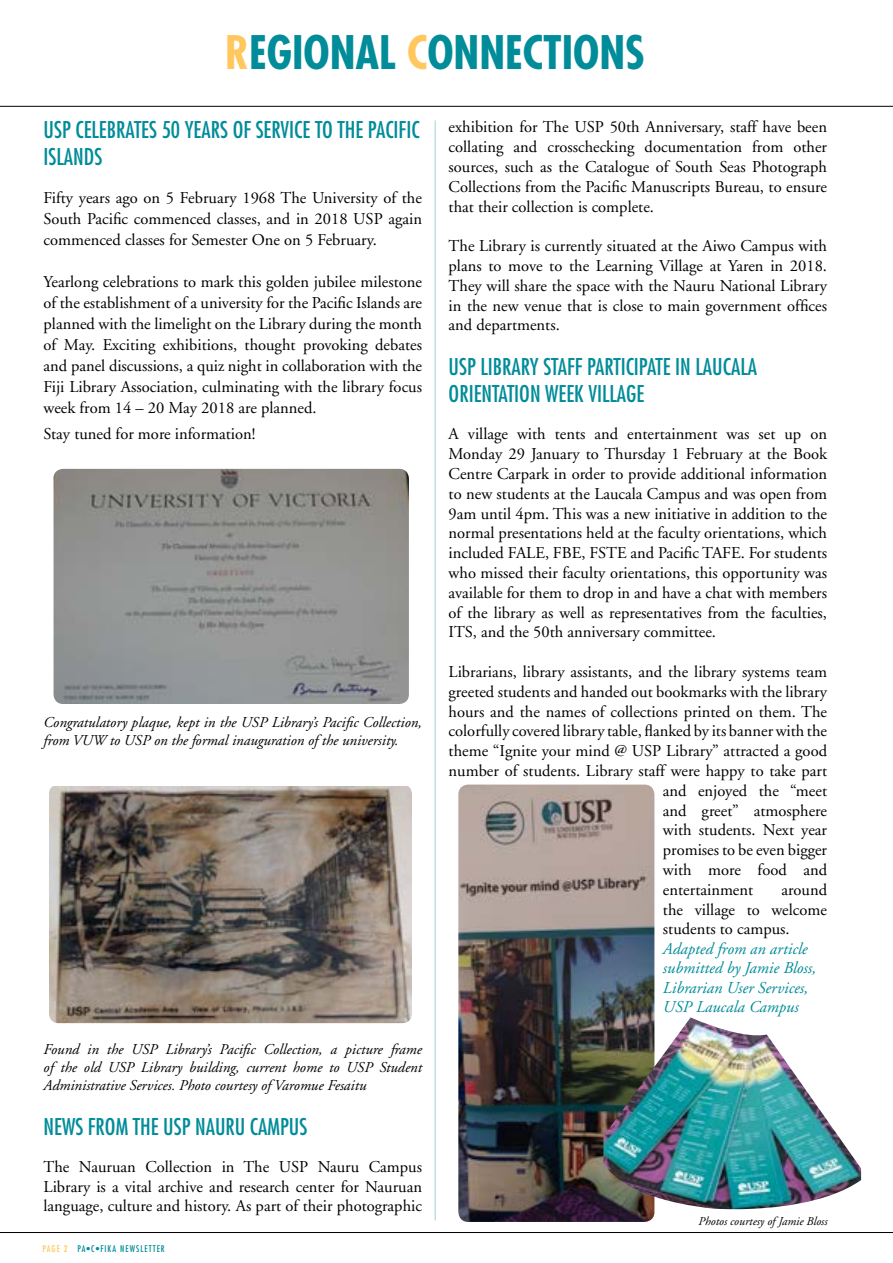
<style>
.page{position:relative;width:893px;height:1263px;background:#fff}
.page>*{position:absolute;margin:0;border:0;box-sizing:border-box;transform-origin:0 0}
.t1{font:700 condensed 45px "Futura";color:#008c99}
.t2{font:condensed 22.5px "Futura";color:#008c99}
.t3{font:16.5px/19.8px "Adobe Garamond";color:#000;text-align:justify}
.t4{font:italic 16.5px/19.5px "Adobe Garamond";color:#008c99}
.t5{font:italic 15px/18px "Adobe Garamond";color:#000}
.t6{font:italic 12px "Adobe Garamond";color:#000}
.t7{font:condensed 9px "Futura";letter-spacing:.12em;color:#008c99}
.s1{color:#ffc75d}
</style>
<div class="page">
<hr style="left:0;top:1232px;width:893px;height:1px;background:#000">
<hr style="left:0;top:106px;width:893px;height:1px;background:#000">
<hr style="left:435px;top:120px;width:1px;height:1100px;background:#a3d1d7">
<img style="left:54px;top:469px;width:355px;height:235px">
<img style="left:49px;top:786px;width:363px;height:237px">
<img style="left:458px;top:784px;width:196px;height:438px">
<img style="left:603px;top:1017px;width:258px;height:192px">
<h1 class="t1" style="left:225px;top:23px;width:89px"><span class="s1">R</span>EGIONAL</h1>
<h1 class="t1" style="left:407px;top:23px;width:43px"><span class="s1">C</span>ONNECTIONS</h1>
<h2 class="t2" style="left:44px;top:116px;width:82px">USP CELEBRATES</h2>
<h2 class="t2" style="left:162px;top:116px;width:42px">50 YEARS</h2>
<h2 class="t2" style="left:233px;top:116px;width:152px">OF SERVICE TO THE PACIFIC</h2>
<h2 class="t2" style="left:44px;top:143px;width:59px">ISLAN DS</h2>
<p class="t3" style="left:44px;top:188px;width:380px;line-height:21px">Fifty years ago on 5 February 1968 The University of the South Pacific commenced classes, and in 2018 USP again commenced classes for Semester One on 5 February.</p>
<p class="t3" style="left:44px;top:272px;width:380px;line-height:21px">Yearlong celebrations to mark this golden jubilee milestone of the establishment of a university for the Pacific Islands are planned with the limelight on the Library during the month of May. Exciting exhibitions, thought provoking debates and panel discussions, a quiz night in collaboration with the Fiji Library Association, culminating with the library focus week from 14 – 20 May 2018 are planned.</p>
<p class="t3" style="left:44px;top:424px;width:213px">Stay tuned for more information!</p>
<p class="t5" style="left:44px;top:713px;width:380px">Congratulatory plaque, kept in the USP Library’s Pacific Collection, from VUW to USP on the formal inauguration of the university.</p>
<p class="t5" style="left:44px;top:1041px;width:380px;text-align:justify">Found in the USP Library’s Pacific Collection, a picture frame of the old USP Library building, current home to USP Student Administrative Services. Photo courtesy of Varomue Fesaitu</p>
<h2 class="t2" style="left:44px;top:1112px;width:264px">NEWS FROM THE USP NAURU CAMPUS</h2>
<p class="t3" style="left:44px;top:1157px;width:380px">The Nauruan Collection in The USP Nauru Campus Library is a vital archive and research center for Nauruan language, culture and history. As part of their photographic</p>
<p class="t7" style="left:43px;top:1243px;width:124px"><span class="s1">PAGE 2</span> PA•C•FIKA NEWSLETTER</p>
<p class="t3" style="left:449px;top:118px;width:380px">exhibition for The USP 50th Anniversary, staff have been collating and crosschecking documentation from other sources, such as the Catalogue of South Seas Photograph Collections from the Pacific Manuscripts Bureau, to ensure that their collection is complete.</p>
<p class="t3" style="left:449px;top:237px;width:380px">The Library is currently situated at the Aiwo Campus with plans to move to the Learning Village at Yaren in 2018.<br>They will share the space with the Nauru National Library in the new venue that is close to main government offices and departments.</p>
<h2 class="t2" style="left:449px;top:353px;width:104px">USP LIBRARY STAFF</h2>
<h2 class="t2" style="left:587px;top:353px;width:9px">PARTICIPATE</h2>
<h2 class="t2" style="left:675px;top:353px;width:57px">IN LAUCALA</h2>
<h2 class="t2" style="left:449px;top:380px;width:9px">ORIENTATI</h2>
<h2 class="t2" style="left:519px;top:380px;width:78px">ON WEEK VILLAGE</h2>
<p class="t3" style="left:449px;top:425px;width:380px">A village with tents and entertainment was set up on Monday 29 January to Thursday 1 February at the Book Centre Carpark in order to provide additional information to new students at the Laucala Campus and was open from 9am until 4pm. This was a new initiative in addition to the normal presentations held at the faculty orientations, which included FALE, FBE, FSTE and Pacific TAFE. For students who missed their faculty orientations, this opportunity was available for them to drop in and have a chat with members of the library as well as representatives from the faculties, ITS, and the 50th anniversary committee.</p>
<p class="t3" style="left:449px;top:662px;width:380px">Librarians, library assistants, and the library systems team</p>
<p class="t3" style="left:449px;top:682px;width:380px">greeted students and handed out bookmarks with the library</p>
<p class="t3" style="left:449px;top:702px;width:380px">hours and the names of collections printed on them. The</p>
<p class="t3" style="left:449px;top:722px;width:380px">colorfully covered library table, flanked by its banner with the</p>
<p class="t3" style="left:449px;top:741px;width:380px">theme “Ignite your mind @ USP Library” attracted a good</p>
<p class="t3" style="left:449px;top:761px;width:380px">number of students. Library staff were happy to take part</p>
<p class="t3" style="left:663px;top:781px;width:166px">and enjoyed the “meet</p>
<p class="t3" style="left:663px;top:801px;width:166px">and greet” atmosphere</p>
<p class="t3" style="left:663px;top:821px;width:166px">with students. Next year</p>
<p class="t3" style="left:663px;top:840px;width:166px">promises to be even bigger</p>
<p class="t3" style="left:663px;top:860px;width:166px">with more food and</p>
<p class="t3" style="left:663px;top:880px;width:92px">entertainment</p>
<p class="t3" style="left:663px;top:880px;width:166px;text-indent:119px">around the village to welcome students to campus.</p>
<p class="t4" style="left:663px;top:939px;width:155px">Adapted from an article submitted by Jamie Bloss,<br>Librarian User Services,<br>USP Laucala Campus</p>
<p class="t6" style="left:699px;top:1214px;width:130px">Photos courtesy of Jamie Bloss</p>
</div>
